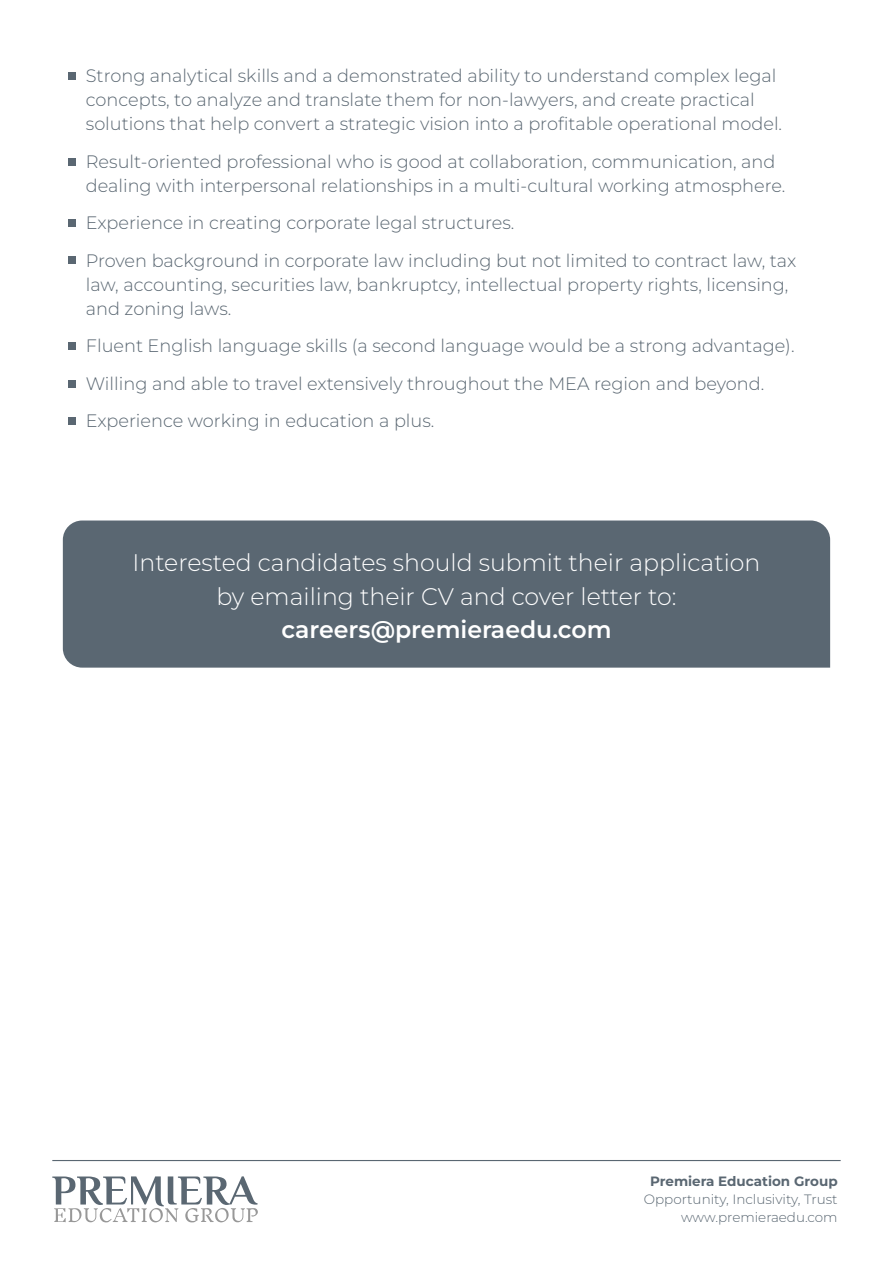
<style>
.page{position:relative;width:893px;height:1263px;background:#fff}
.page>*{position:absolute;margin:0;border:0;box-sizing:border-box;transform-origin:0 0}
.t1{font:300 24px/34.5px "Montserrat";color:#fff;text-align:center}
.t2{font:600 24px "Montserrat";color:#fff}
.t3{font:300 18px/24px "Montserrat";color:#5a6772}
.t4{font:300 13.5px/18px "Montserrat";color:#5a6772;text-align:right}
.t5{font:700 13.5px "Montserrat";color:#5a6772}
</style>
<div class="page">
<div style="left:68px;top:72px;width:8px;height:7px;background:#5a6772"></div>
<div style="left:68px;top:158px;width:8px;height:8px;background:#5a6772"></div>
<div style="left:68px;top:219px;width:8px;height:8px;background:#5a6772"></div>
<div style="left:68px;top:256px;width:8px;height:7px;background:#5a6772"></div>
<div style="left:68px;top:342px;width:8px;height:8px;background:#5a6772"></div>
<div style="left:68px;top:380px;width:8px;height:7px;background:#5a6772"></div>
<div style="left:68px;top:417px;width:8px;height:8px;background:#5a6772"></div>
<div style="left:63px;top:520px;width:767px;height:148px;background:#5a6772"></div>
<hr style="left:52px;top:1160px;width:789px;height:1px;background:#5a6772">
<svg style="left:52px;top:1176px;width:206px;height:46px"></svg>
<p class="t3" style="left:86px;top:63px;width:698px">Strong analytical skills and a demonstrated ability to understand complex legal concepts, to analyze and translate them for non-lawyers, and create practical solutions that help convert a strategic vision into a profitable operational model.</p>
<p class="t3" style="left:86px;top:149px;width:701px">Result-oriented professional who is good at collaboration, communication, and dealing with interpersonal relationships in a multi-cultural working atmosphere.</p>
<p class="t3" style="left:86px;top:203px;width:712px;line-height:37.5px">Experience in creating corporate legal structures.<br>Proven background in corporate law including but not limited to contract law, tax</p>
<p class="t3" style="left:86px;top:272px;width:704px">law, accounting, securities law, bankruptcy, intellectual property rights, licensing, and zoning laws.</p>
<p class="t3" style="left:86px;top:326px;width:710px;line-height:37.5px">Fluent English language skills (a second language would be a strong advantage).<br>Willing and able to travel extensively throughout the MEA region and beyond.<br>Experience working in education a plus.</p>
<h1 class="t1" style="left:132px;top:544px;width:629px">Interested candidates should submit their application by emailing their CV and cover letter to:</h1>
<h1 class="t2" style="left:281px;top:612px;width:332px">careers@premieraedu.com</h1>
<p class="t5" style="left:650px;top:1171px;width:189px">Premiera Education Group</p>
<p class="t4" style="left:644px;top:1190px;width:195px">Opportunity, Inclusivity, Trust www.premieraedu.com</p>
</div>
